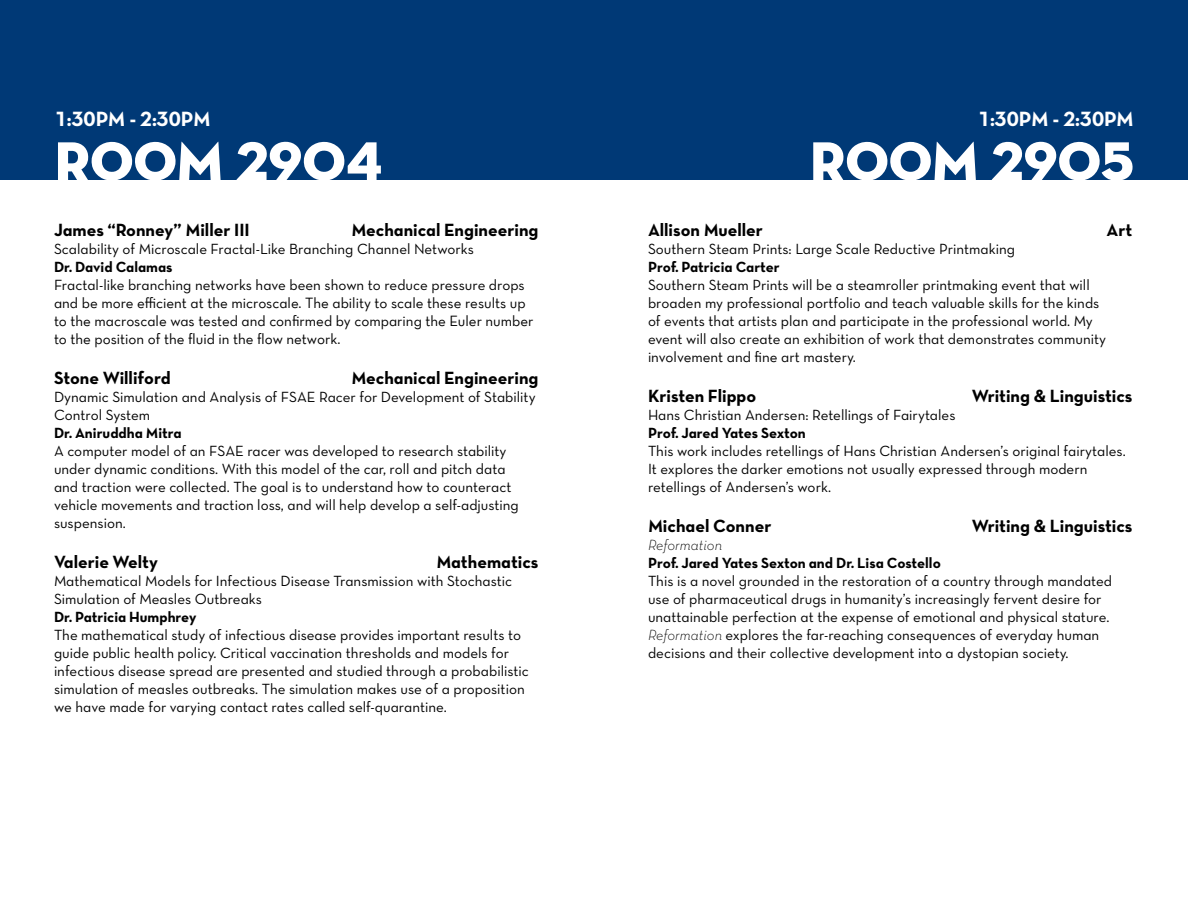
<style>
.page{position:relative;width:1188px;height:918px;background:#fff}
.page>*{position:absolute;margin:0;border:0;box-sizing:border-box;transform-origin:0 0}
.t1{font:55.5px "Neutra Disp Titling";color:#fff}
.t2{font:21px "Neutra Text TF Bold Alt";color:#fff}
.t3{font:18px "Neutra Text TF Bold Alt";color:#000}
.t4{font:15px/18px "Neutra Text Book Alt";color:#000}
.t5{font:15px/18px "Neutra Text Book Alt 2";color:#000}
.t6{font:15px "Neutra Text TF Bold Alt";color:#000}
.t7{font:15px "Neutra Text Light Italic 2";color:#000}
.s1{font-family:"Neutra Text Light Italic 2"}
</style>
<div class="page">
<div style="left:594px;top:0;width:594px;height:180px;background:#003976"></div>
<div style="left:0;top:0;width:594px;height:180px;background:#003976"></div>
<h2 class="t2" style="left:55px;top:105px;width:157px">1:30PM - 2:30PM</h2>
<h2 class="t2" style="left:978px;top:105px;width:157px">1:30PM - 2:30PM</h2>
<h1 class="t1" style="left:55px;top:126px;width:330px">ROOM 2904</h1>
<h1 class="t1" style="left:810px;top:126px;width:326px">ROOM 2905</h1>
<p class="t3" style="left:54px;top:219px;width:197px">James “Ronney” Miller III</p>
<p class="t3" style="left:352px;top:219px;width:188px">Mechanical Engineering</p>
<p class="t4" style="left:54px;top:240px;width:421px">Scalability of Microscale Fractal-Like Branching Channel Networks</p>
<p class="t6" style="left:54px;top:258px;width:120px">Dr. David Calamas</p>
<p class="t4" style="left:54px;top:276px;width:472px">Fractal-like branching networks have been shown to reduce pressure drops</p>
<p class="t5" style="left:54px;top:294px;width:481px">and be more efficient at the microscale. The ability to scale these results up to the macroscale was tested and confirmed by comparing the Euler number to the position of the fluid in the flow network.</p>
<p class="t3" style="left:54px;top:367px;width:118px">Stone Williford</p>
<p class="t3" style="left:352px;top:367px;width:188px">Mechanical Engineering</p>
<p class="t4" style="left:54px;top:388px;width:483px">Dynamic Simulation and Analysis of FSAE Racer for Development of Stability<br>Control System</p>
<p class="t6" style="left:54px;top:424px;width:129px">Dr. Aniruddha Mitra</p>
<p class="t4" style="left:54px;top:442px;width:466px">A computer model of an FSAE racer was developed to research stability under dynamic conditions. With this model of the car, roll and pitch data and traction were collected. The goal is to understand how to counteract vehicle movements and traction loss, and will help develop a self-adjusting suspension.</p>
<p class="t3" style="left:54px;top:550px;width:105px">Valerie Welty</p>
<p class="t3" style="left:436px;top:550px;width:104px">Mathematics</p>
<p class="t4" style="left:54px;top:571px;width:460px">Mathematical Models for Infectious Disease Transmission with Stochastic<br>Simulation of Measles Outbreaks</p>
<p class="t6" style="left:54px;top:607px;width:144px">Dr. Patricia Humphrey</p>
<p class="t4" style="left:54px;top:625px;width:476px">The mathematical study of infectious disease provides important results to guide public health policy. Critical vaccination thresholds and models for infectious disease spread are presented and studied through a probabilistic simulation of measles outbreaks. The simulation makes use of a proposition we have made for varying contact rates called self-quarantine.</p>
<p class="t3" style="left:648px;top:219px;width:116px">Allison Mueller</p>
<p class="t3" style="left:1107px;top:219px;width:27px">Art</p>
<p class="t4" style="left:648px;top:240px;width:369px">Southern Steam Prints: Large Scale Reductive Printmaking</p>
<p class="t6" style="left:648px;top:258px;width:133px">Prof. Patricia Carter</p>
<p class="t4" style="left:648px;top:276px;width:460px">Southern Steam Prints will be a steamroller printmaking event that will broaden my professional portfolio and teach valuable skills for the kinds of events that artists plan and participate in the professional world. My event will also create an exhibition of work that demonstrates community</p>
<p class="t5" style="left:648px;top:348px;width:210px">involvement and fine art mastery.</p>
<p class="t3" style="left:648px;top:385px;width:110px">Kristen Flippo</p>
<p class="t3" style="left:972px;top:385px;width:162px">Writing &amp; Linguistics</p>
<p class="t4" style="left:648px;top:406px;width:309px">Hans Christian Andersen: Retellings of Fairytales</p>
<p class="t6" style="left:648px;top:424px;width:159px">Prof. Jared Yates Sexton</p>
<p class="t4" style="left:648px;top:442px;width:479px">This work includes retellings of Hans Christian Andersen’s original fairytales.<br>It explores the darker emotions not usually expressed through modern retellings of Andersen’s work.</p>
<p class="t3" style="left:648px;top:514px;width:125px">Michael Conner</p>
<p class="t3" style="left:972px;top:514px;width:162px">Writing &amp; Linguistics</p>
<p class="t7" style="left:648px;top:535px;width:76px">Reformation</p>
<p class="t6" style="left:648px;top:553px;width:294px">Prof. Jared Yates Sexton and Dr. Lisa Costello</p>
<p class="t4" style="left:648px;top:571px;width:466px">This is a novel grounded in the restoration of a country through mandated use of pharmaceutical drugs in humanity’s increasingly fervent desire for unattainable perfection at the expense of emotional and physical stature.<br><span class="s1">Reformation</span> explores the far-reaching consequences of everyday human decisions and their collective development into a dystopian society.</p>
</div>
